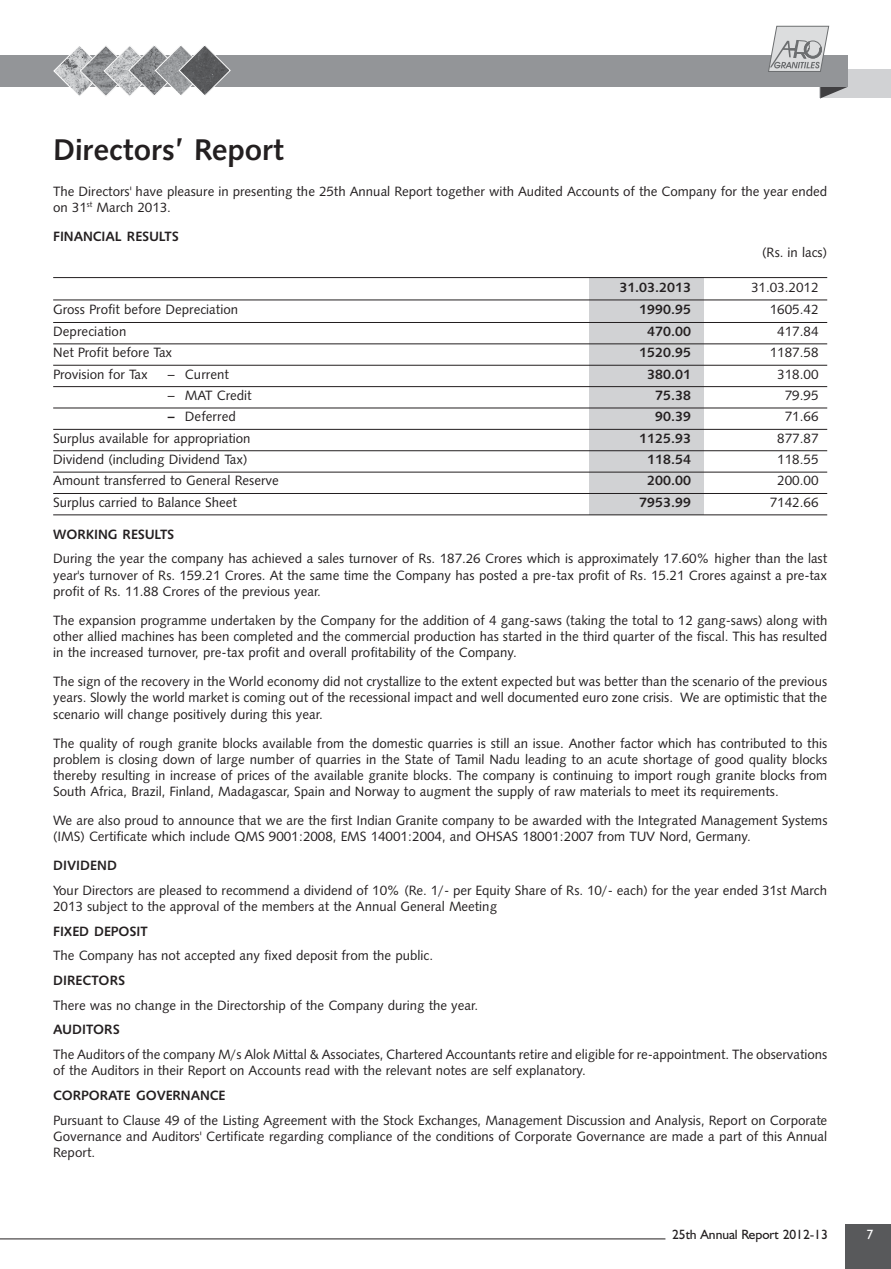
<style>
.page{position:relative;width:891px;height:1269px;background:#fff}
.page>*{position:absolute;margin:0;border:0;box-sizing:border-box;transform-origin:0 0}
.t1{font:30px "TT324 O00";letter-spacing:-.005em;color:#231f20}
.t2{font:13.5px/16.2px "TTAD79 O00";letter-spacing:-.005em;color:#231f20;text-align:justify}
.t3{font:13.5px "TTAD84 O00";color:#231f20}
.t4{font:13.5px "TTAD68 O00";letter-spacing:-.005em;color:#231f20}
.t5{font:13.5px "TTAD68 O00";color:#fff}
.s1{font-family:"TTAD84 O00"}
</style>
<div class="page">
<div style="left:846px;top:1224px;width:45px;height:45px;background:#58595b"></div>
<div style="left:820px;top:69px;width:71px;height:29px;background:#d1d2d4"></div>
<svg style="left:820px;top:87px;width:27px;height:11px"></svg>
<div style="left:0;top:55px;width:848px;height:32px;background:#939598"></div>
<svg style="left:768px;top:26px;width:61px;height:46px"></svg>
<svg style="left:53px;top:45px;width:178px;height:51px"></svg>
<hr style="left:0;top:1239px;width:665px;height:1px;background:#231f20">
<div style="left:589px;top:277px;width:115px;height:237px;background:#d1d2d4"></div>
<hr style="left:53px;top:277px;width:774px;height:1px;background:#231f20">
<hr style="left:53px;top:300px;width:774px;height:1px;background:#231f20">
<hr style="left:53px;top:322px;width:774px;height:1px;background:#231f20">
<hr style="left:53px;top:343px;width:774px;height:1px;background:#231f20">
<hr style="left:53px;top:365px;width:774px;height:1px;background:#231f20">
<hr style="left:53px;top:386px;width:774px;height:1px;background:#231f20">
<hr style="left:53px;top:408px;width:774px;height:1px;background:#231f20">
<hr style="left:53px;top:429px;width:774px;height:1px;background:#231f20">
<hr style="left:53px;top:450px;width:774px;height:1px;background:#231f20">
<hr style="left:53px;top:472px;width:774px;height:1px;background:#231f20">
<hr style="left:53px;top:493px;width:774px;height:1px;background:#231f20">
<hr style="left:53px;top:514px;width:774px;height:1px;background:#231f20">
<h1 class="t1" style="left:53px;top:138px;width:233px">Directors’ Report</h1>
<p class="t2" style="left:53px;top:184px;width:776px">The Directors' have pleasure in presenting the 25th Annual Report together with Audited Accounts of the Company for the year ended on 31<sup>st</sup> March 2013.</p>
<p class="t3" style="left:53px;top:231px;width:127px">FINANCIAL RESULTS</p>
<p class="t2" style="left:762px;top:245px;width:67px">(Rs. in lacs)</p>
<p class="t3" style="left:619px;top:282px;width:73px">31.03.2013</p>
<p class="t2" style="left:751px;top:280px;width:69px">31.03.2012</p>
<p class="t2" style="left:53px;top:303px;width:186px">Gross Profit before Depreciation</p>
<p class="t3" style="left:639px;top:304px;width:53px">1990.95</p>
<p class="t2" style="left:770px;top:303px;width:50px">1605.42</p>
<p class="t2" style="left:53px;top:324px;width:75px">Depreciation</p>
<p class="t3" style="left:647px;top:326px;width:45px">470.00</p>
<p class="t2" style="left:777px;top:324px;width:43px">417.84</p>
<p class="t2" style="left:53px;top:346px;width:121px">Net Profit before Tax</p>
<p class="t3" style="left:639px;top:347px;width:53px">1520.95</p>
<p class="t2" style="left:770px;top:346px;width:50px">1187.58</p>
<p class="t2" style="left:53px;top:367px;width:96px">Provision for Tax</p>
<p class="t2" style="left:168px;top:367px;width:63px">– Current</p>
<p class="t3" style="left:647px;top:369px;width:45px">380.01</p>
<p class="t2" style="left:777px;top:367px;width:43px">318.00</p>
<p class="t2" style="left:168px;top:388px;width:85px">– MAT Credit</p>
<p class="t3" style="left:655px;top:390px;width:37px">75.38</p>
<p class="t2" style="left:785px;top:388px;width:35px">79.95</p>
<p class="t2" style="left:168px;top:410px;width:69px"><span class="s1">–</span> Deferred</p>
<p class="t3" style="left:655px;top:411px;width:37px">90.39</p>
<p class="t2" style="left:785px;top:410px;width:35px">71.66</p>
<p class="t2" style="left:53px;top:431px;width:199px">Surplus available for appropriation</p>
<p class="t3" style="left:639px;top:433px;width:53px">1125.93</p>
<p class="t2" style="left:777px;top:431px;width:43px">877.87</p>
<p class="t2" style="left:53px;top:452px;width:196px">Dividend (including Dividend Tax)</p>
<p class="t3" style="left:647px;top:454px;width:45px">118.54</p>
<p class="t2" style="left:777px;top:452px;width:43px">118.55</p>
<p class="t2" style="left:53px;top:474px;width:227px">Amount transferred to General Reserve</p>
<p class="t3" style="left:647px;top:475px;width:45px">200.00</p>
<p class="t2" style="left:777px;top:474px;width:43px">200.00</p>
<p class="t2" style="left:53px;top:495px;width:185px">Surplus carried to Balance Sheet</p>
<p class="t3" style="left:639px;top:497px;width:53px">7953.99</p>
<p class="t2" style="left:770px;top:495px;width:50px">7142.66</p>
<p class="t3" style="left:53px;top:529px;width:123px">WORKING RESULTS</p>
<p class="t2" style="left:53px;top:552px;width:776px">During the year the company has achieved a sales turnover of Rs. 187.26 Crores which is approximately 17.60% higher than the last year's turnover of Rs. 159.21 Crores. At the same time the Company has posted a pre-tax profit of Rs. 15.21 Crores against a pre-tax profit of Rs. 11.88 Crores of the previous year.</p>
<p class="t2" style="left:53px;top:613px;width:776px">The expansion programme undertaken by the Company for the addition of 4 gang-saws (taking the total to 12 gang-saws) along with other allied machines has been completed and the commercial production has started in the third quarter of the fiscal. This has resulted in the increased turnover, pre-tax profit and overall profitability of the Company.</p>
<p class="t2" style="left:53px;top:675px;width:776px">The sign of the recovery in the World economy did not crystallize to the extent expected but was better than the scenario of the previous years. Slowly the world market is coming out of the recessional impact and well documented euro zone crisis. We are optimistic that the scenario will change positively during this year.</p>
<p class="t2" style="left:53px;top:736px;width:776px">The quality of rough granite blocks available from the domestic quarries is still an issue. Another factor which has contributed to this problem is closing down of large number of quarries in the State of Tamil Nadu leading to an acute shortage of good quality blocks thereby resulting in increase of prices of the available granite blocks. The company is continuing to import rough granite blocks from South Africa, Brazil, Finland, Madagascar, Spain and Norway to augment the supply of raw materials to meet its requirements.</p>
<p class="t2" style="left:53px;top:814px;width:776px">We are also proud to announce that we are the first Indian Granite company to be awarded with the Integrated Management Systems (IMS) Certificate which include QMS 9001:2008, EMS 14001:2004, and OHSAS 18001:2007 from TUV Nord, Germany.</p>
<p class="t3" style="left:53px;top:860px;width:65px">DIVIDEND</p>
<p class="t2" style="left:53px;top:883px;width:776px">Your Directors are pleased to recommend a dividend of 10% (Re. 1/- per Equity Share of Rs. 10/- each) for the year ended 31st March<br>2013 subject to the approval of the members at the Annual General Meeting</p>
<p class="t3" style="left:53px;top:926px;width:96px">FIXED DEPOSIT</p>
<p class="t2" style="left:53px;top:949px;width:381px">The Company has not accepted any fixed deposit from the public.</p>
<p class="t3" style="left:53px;top:975px;width:74px">DIRECTORS</p>
<p class="t2" style="left:53px;top:998px;width:426px">There was no change in the Directorship of the Company during the year.</p>
<p class="t3" style="left:53px;top:1024px;width:68px">AUDITORS</p>
<p class="t2" style="left:53px;top:1048px;width:776px">The Auditors of the company M/s Alok Mittal &amp; Associates, Chartered Accountants retire and eligible for re-appointment. The observations of the Auditors in their Report on Accounts read with the relevant notes are self explanatory.</p>
<p class="t3" style="left:53px;top:1090px;width:174px">CORPORATE GOVERNANCE</p>
<p class="t2" style="left:53px;top:1113px;width:776px">Pursuant to Clause 49 of the Listing Agreement with the Stock Exchanges, Management Discussion and Analysis, Report on Corporate Governance and Auditors' Certificate regarding compliance of the conditions of Corporate Governance are made a part of this Annual Report.</p>
<p class="t4" style="left:672px;top:1230px;width:157px">25th Annual Report 2012-13</p>
<p class="t5" style="left:866px;top:1230px;width:8px">7</p>
</div>
